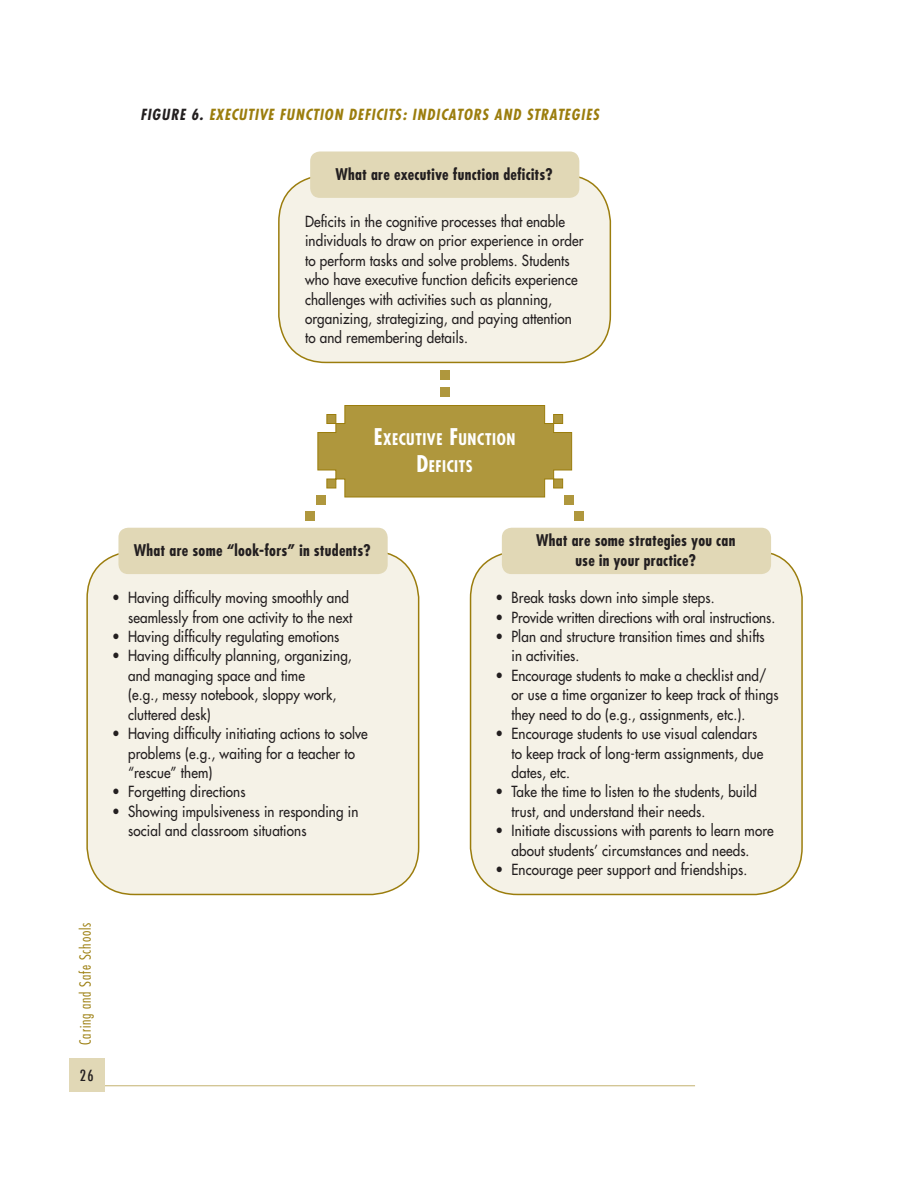
<style>
.page{position:relative;width:918px;height:1188px;background:#fff}
.page>*{position:absolute;margin:0;border:0;box-sizing:border-box;transform-origin:0 0}
.t1{font:700 condensed 15.75px/19.5px "Futura";letter-spacing:.015em;color:#231f20;text-align:center}
.t2{font:700 condensed 15.75px/26.8px "Futura";letter-spacing:.035em;color:#fff;text-align:center}
.t3{font:15px/19.5px "Futura";letter-spacing:.01em;color:#231f20;scale:.9 1}
.t4{font:italic 700 condensed 15px "Futura";letter-spacing:.065em;color:#9b7d0d}
.t5{font:300 condensed 15px "Futura";letter-spacing:.055em;color:#9b7d0d}
.t6{font:500 condensed 15px "Futura";color:#231f20}
.s1{color:#231f20}
.s2{font-size:22.35px}
</style>
<div class="page">
<hr style="left:69px;top:1085px;width:626px;height:1px;background:#c3b16e">
<div style="left:69px;top:1058px;width:35px;height:33px;background:#e1d8b6"></div>
<div style="left:279px;top:175px;width:331px;height:187px;background:#f5f2e7;border-radius:47px"></div>
<div style="left:310px;top:151px;width:269px;height:47px;background:#e1d8b6;border-radius:10px"></div>
<div style="left:471px;top:551px;width:331px;height:343px;background:#f5f2e7;border-radius:47px"></div>
<div style="left:502px;top:528px;width:269px;height:46px;background:#e1d8b6;border-radius:10px"></div>
<div style="left:87px;top:551px;width:332px;height:343px;background:#f5f2e7;border-radius:47px"></div>
<div style="left:118px;top:528px;width:270px;height:46px;background:#e1d8b6;border-radius:10px"></div>
<svg style="left:318px;top:405px;width:254px;height:92px;background:#b59f4c"></svg>
<div style="left:440px;top:387px;width:9px;height:9px;background:#af973d"></div>
<div style="left:440px;top:371px;width:9px;height:9px;background:#af973d"></div>
<div style="left:316px;top:495px;width:9px;height:9px;background:#af973d"></div>
<div style="left:306px;top:511px;width:9px;height:9px;background:#af973d"></div>
<div style="left:564px;top:495px;width:9px;height:9px;background:#af973d"></div>
<div style="left:575px;top:511px;width:9px;height:10px;background:#af973d"></div>
<p class="t4" style="left:140px;top:105px;width:460px"><span class="s1">FIGURE 6.</span> EXECUTIVE FUNCTION DEFICITS: INDICATORS AND STRATEGIES</p>
<p class="t1" style="left:335px;top:164px;width:219px">What are executive function deficits?</p>
<p class="t3" style="left:305px;top:212px;width:311px">Deficits in the cognitive processes that enable individuals to draw on prior experience in order to perform tasks and solve problems. Students who have executive function deficits experience challenges with activities such as planning, organizing, strategizing, and paying attention to and remembering details.</p>
<p class="t2" style="left:374px;top:426px;width:143px"><span class="s2">E</span>XECUTIVE <span class="s2">F</span>UNCTION<br><span class="s2">D</span>EFICITS</p>
<p class="t1" style="left:134px;top:540px;width:238px">What are some “look-fors” in students?</p>
<p class="t3" style="left:112px;top:588px;width:268px;text-align:right">• Having difficulty moving smoothly and seamlessly from one activity to the next</p>
<p class="t3" style="left:112px;top:627px;width:254px">• Having difficulty regulating emotions</p>
<p class="t3" style="left:128px;top:646px;width:250px;text-indent:-16px">• Having difficulty planning, organizing, and managing space and time<br>(e.g., messy notebook, sloppy work, cluttered desk)</p>
<p class="t3" style="left:128px;top:724px;width:268px;text-indent:-16px">• Having difficulty initiating actions to solve problems (e.g., waiting for a teacher to “rescue” them)</p>
<p class="t3" style="left:112px;top:782px;width:150px">• Forgetting directions</p>
<p class="t3" style="left:128px;top:801px;width:257px;text-indent:-16px">• Showing impulsiveness in responding in social and classroom situations</p>
<p class="t5" style="left:76px;top:1045px;width:124px;rotate:-90deg">Caring and Safe Schools</p>
<p class="t6" style="left:80px;top:1066px;width:15px">26</p>
<p class="t1" style="left:536px;top:530px;width:201px">What are some strategies you can use in your practice?</p>
<p class="t3" style="left:496px;top:588px;width:245px">• Break tasks down into simple steps.</p>
<p class="t3" style="left:496px;top:607px;width:312px">• Provide written directions with oral instructions.</p>
<p class="t3" style="left:512px;top:627px;width:283px;text-indent:-16px">• Plan and structure transition times and shifts in activities.</p>
<p class="t3" style="left:511px;top:665px;width:298px;text-indent:-16px">• Encourage students to make a checklist and/ or use a time organizer to keep track of things they need to do (e.g., assignments, etc.).</p>
<p class="t3" style="left:512px;top:724px;width:281px;text-indent:-16px">• Encourage students to use visual calendars to keep track of long-term assignments, due dates, etc.</p>
<p class="t3" style="left:512px;top:782px;width:274px;text-indent:-16px">• Take the time to listen to the students, build trust, and understand their needs.</p>
<p class="t3" style="left:496px;top:821px;width:311px;text-align:center">• Initiate discussions with parents to learn more about students’ circumstances and needs.</p>
<p class="t3" style="left:496px;top:860px;width:281px">• Encourage peer support and friendships.</p>
</div>
